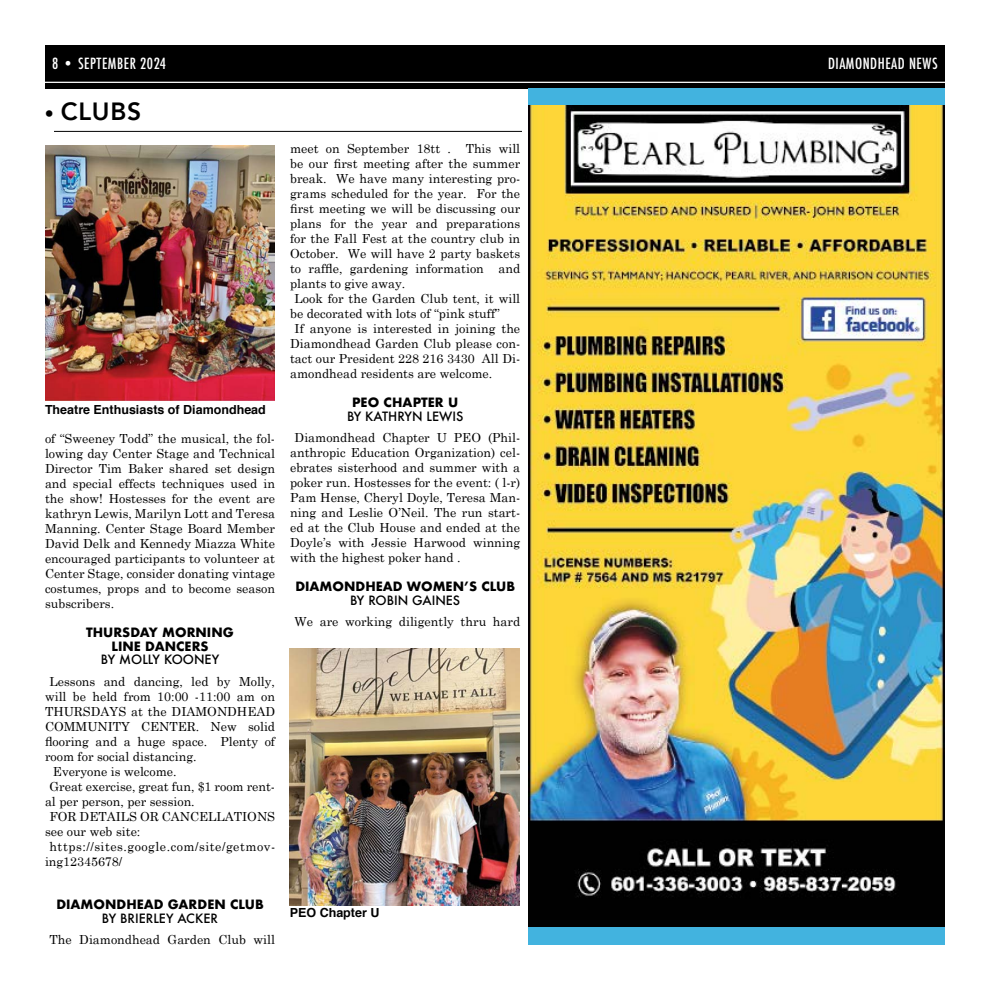
<style>
.page{position:relative;width:990px;height:990px;background:#fff}
.page>*{position:absolute;margin:0;border:0;box-sizing:border-box;transform-origin:0 0}
.t1{font:800 24.88px "Avenir";letter-spacing:.03em;color:#000}
.t2{font:500 condensed 15px "Futura";letter-spacing:.035em;color:#fff}
.t3{font:12.5px/15px "Century Schoolbook";color:#000;text-align:justify}
.t4{font:700 12.5px/13.8px "Futura";color:#000}
.t5{font:500 12.5px "Futura";color:#000}
.t6{font:700 12.5px "Helvetica";color:#000}
.t7{font:12.5px "Century Schoolbook";letter-spacing:.04em;color:#000}
.s1{font-family:"Myriad Pro";font-weight:700}
</style>
<div class="page">
<div style="left:45px;top:45px;width:900px;height:43px;background:#000"></div>
<hr style="left:45px;top:82px;width:900px;height:1px;background:#fff">
<div style="left:529px;top:88px;width:416px;height:857px;background:#42b3df"></div>
<img style="left:529px;top:106px;width:416px;height:820px">
<hr style="left:54px;top:131px;width:468px;height:1px;background:#000">
<img style="left:45px;top:145px;width:229px;height:256px">
<img style="left:290px;top:648px;width:229px;height:257px">
<p class="t2" style="left:52px;top:54px;width:115px">8 • SEPTEMBER 2024</p>
<p class="t2" style="left:828px;top:54px;width:111px">DIAMONDHEAD NEWS</p>
<h1 class="t1" style="left:45px;top:92px;width:98px"><span class="s1">•</span> CLUBS</h1>
<p class="t6" style="left:45px;top:400px;width:222px">Theatre Enthusiasts of Diamondhead</p>
<p class="t3" style="left:45px;top:431px;width:232px">of “Sweeney Todd” the musical, the fol&shy;lowing day Center Stage and Technical Director Tim Baker shared set design and special effects techniques used in the show! Hostesses for the event are kathryn Lewis, Marilyn Lott and Teresa Manning. Center Stage Board Member David Delk and Kennedy Miazza White encouraged participants to volunteer at Center Stage, consider donating vintage costumes, props and to become season subscribers.</p>
<p class="t4" style="left:111px;top:625px;width:112px;text-indent:-25px">THURSDAY MORN ING<br>LIN E DANCERS</p>
<p class="t5" style="left:101px;top:651px;width:120px">BY MOLLY KOONEY</p>
<p class="t3" style="left:50px;top:673px;width:227px">Lessons and dancing, led by Molly,</p>
<p class="t3" style="left:45px;top:688px;width:232px">will be held from 10:00 -11:00 am on</p>
<p class="t3" style="left:45px;top:703px;width:232px">THURSDAYS at the DIAMONDHEAD</p>
<p class="t3" style="left:45px;top:718px;width:232px">COMMUNITY CENTER. New solid</p>
<p class="t3" style="left:45px;top:733px;width:232px">flooring and a huge space. Plenty of</p>
<p class="t3" style="left:45px;top:748px;width:153px">room for social distancing.</p>
<p class="t3" style="left:53px;top:763px;width:125px">Everyone is welcome.</p>
<p class="t3" style="left:50px;top:778px;width:227px">Great exercise, great fun, $1 room rent-</p>
<p class="t3" style="left:45px;top:793px;width:151px">al per person, per session.</p>
<p class="t3" style="left:50px;top:808px;width:227px">FOR DETAILS OR CANCELLATIONS</p>
<p class="t3" style="left:45px;top:823px;width:97px">see our web site:</p>
<p class="t7" style="left:50px;top:838px;width:227px">https://sites.google.com/site/getmov-</p>
<p class="t3" style="left:45px;top:853px;width:79px">ing12345678/</p>
<p class="t4" style="left:56px;top:898px;width:209px">DIAMON DHEAD GARDEN CLUB</p>
<p class="t5" style="left:102px;top:910px;width:118px">BY BRIERLEY ACKER</p>
<p class="t3" style="left:50px;top:932px;width:227px">The Diamondhead Garden Club will</p>
<p class="t3" style="left:290px;top:141px;width:232px">meet on September 18tt . This will</p>
<p class="t3" style="left:290px;top:156px;width:232px">be our first meeting after the summer</p>
<p class="t3" style="left:290px;top:171px;width:232px">break. We have many interesting pro-</p>
<p class="t3" style="left:290px;top:186px;width:232px">grams scheduled for the year. For the</p>
<p class="t3" style="left:290px;top:201px;width:232px">first meeting we will be discussing our</p>
<p class="t3" style="left:290px;top:216px;width:232px">plans for the year and preparations</p>
<p class="t3" style="left:290px;top:231px;width:232px">for the Fall Fest at the country club in</p>
<p class="t3" style="left:290px;top:246px;width:232px">October. We will have 2 party baskets</p>
<p class="t3" style="left:290px;top:261px;width:232px">to raffle, gardening information and</p>
<p class="t3" style="left:290px;top:276px;width:117px">plants to give away.</p>
<p class="t3" style="left:295px;top:291px;width:227px">Look for the Garden Club tent, it will</p>
<p class="t3" style="left:290px;top:306px;width:211px">be decorated with lots of “pink stuff”</p>
<p class="t3" style="left:295px;top:321px;width:227px">If anyone is interested in joining the</p>
<p class="t3" style="left:290px;top:336px;width:232px">Diamondhead Garden Club please con-</p>
<p class="t3" style="left:290px;top:351px;width:232px">tact our President 228 216 3430 All Di-</p>
<p class="t3" style="left:290px;top:366px;width:204px">amondhead residents are welcome.</p>
<p class="t4" style="left:352px;top:395px;width:10px">PEO</p>
<p class="t4" style="left:384px;top:395px;width:74px">CHAPTER U</p>
<p class="t5" style="left:347px;top:408px;width:118px">BY KATHRYN LEWIS</p>
<p class="t3" style="left:290px;top:430px;width:232px;text-indent:5px">Diamondhead Chapter U PEO (Phil&shy;anthropic Education Organization) cel&shy;ebrates sisterhood and summer with a poker run. Hostesses for the event: ( l-r)<br>Pam Hense, Cheryl Doyle, Teresa Man&shy;ning and Leslie O’Neil. The run start&shy;ed at the Club House and ended at the Doyle’s with Jessie Harwood winning with the highest poker hand .</p>
<p class="t4" style="left:295px;top:579px;width:221px">DIAMON DHEAD WOMEN’S CLUB</p>
<p class="t5" style="left:350px;top:591px;width:112px">BY ROBIN GAINES</p>
<p class="t3" style="left:295px;top:613px;width:227px">We are working diligently thru hard</p>
<p class="t6" style="left:290px;top:902px;width:91px">PEO Chapter U</p>
</div>
